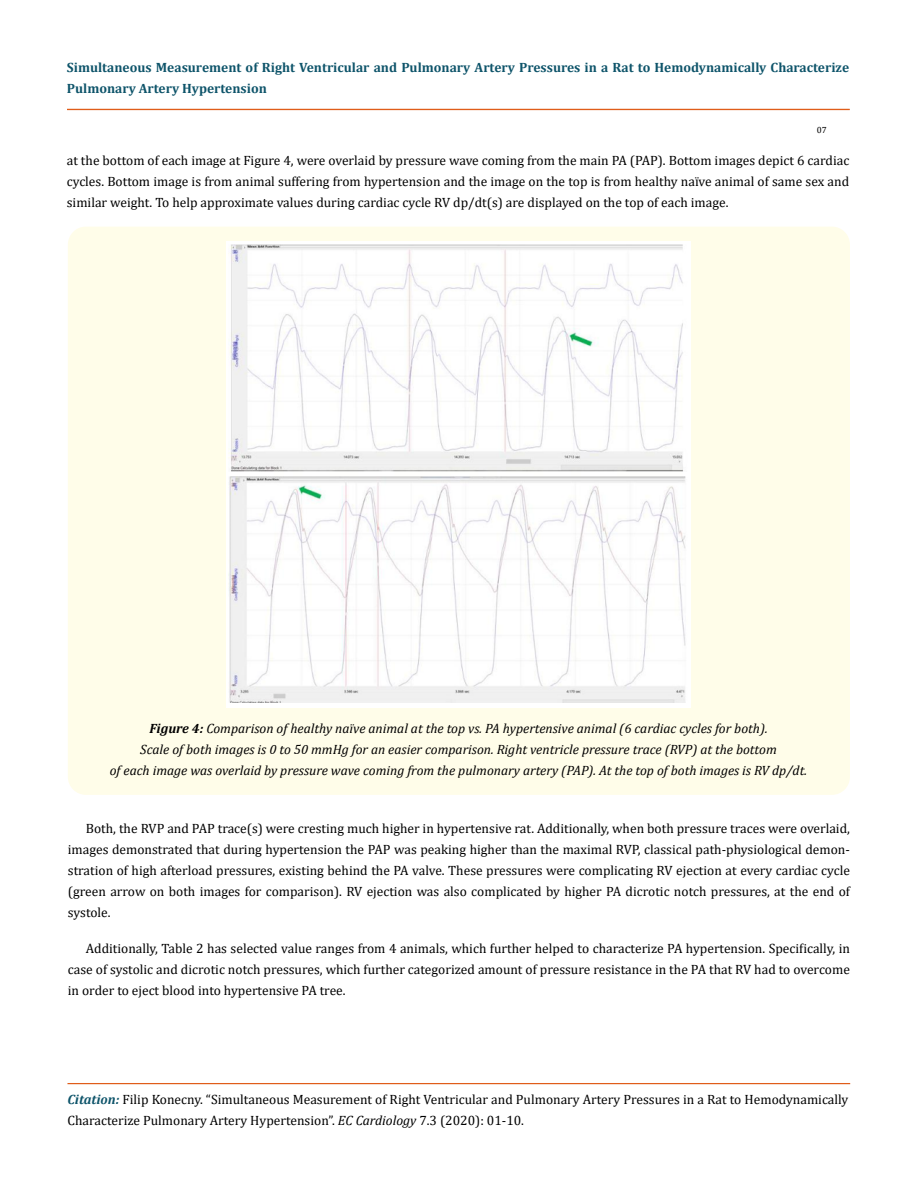
<style>
.page{position:relative;width:917px;height:1190px;background:#fff}
.page>*{position:absolute;margin:0;border:0;box-sizing:border-box;transform-origin:0 0}
.t1{font:13.5px/21px "Cambria";color:#000;text-align:justify}
.t2{font:italic 13.5px/21px "Cambria";color:#000;text-align:center}
.t3{font:700 13.5px/21px "Cambria";color:#0e546a}
.t4{font:9px "Cambria";color:#000}
.s1{font-weight:700}
.s2{font-weight:700;font-style:italic;color:#0e546a}
.s3{font-style:italic}
</style>
<div class="page">
<div style="left:67px;top:109px;width:782px;height:1px;border:1px solid #e05d1a"></div>
<div style="left:68px;top:1083px;width:781px;height:1px;border:1px solid #e05d1a"></div>
<div style="left:68px;top:226px;width:781px;height:569px;background:#fffde9;border-radius:18px"></div>
<img style="left:226px;top:241px;width:464px;height:466px">
<p class="t3" style="left:67px;top:57px;width:783px">Simultaneous Measurement of Right Ventricular and Pulmonary Artery Pressures in a Rat to Hemodynamically Characterize<br>Pulmonary Artery Hypertension</p>
<p class="t4" style="left:816px;top:124px;width:11px">07</p>
<p class="t1" style="left:67px;top:149px;width:784px">at the bottom of each image at Figure 4, were overlaid by pressure wave coming from the main PA (PAP). Bottom images depict 6 cardiac cycles. Bottom image is from animal suffering from hypertension and the image on the top is from healthy naïve animal of same sex and similar weight. To help approximate values during cardiac cycle RV dp/dt(s) are displayed on the top of each image.</p>
<p class="t2" style="left:110px;top:717px;width:699px"><span class="s1">Figure 4:</span> Comparison of healthy naïve animal at the top vs. PA hypertensive animal (6 cardiac cycles for both).<br>Scale of both images is 0 to 50 mmHg for an easier comparison. Right ventricle pressure trace (RVP) at the bottom<br>of each image was overlaid by pressure wave coming from the pulmonary artery (PAP). At the top of both images is RV dp/dt.</p>
<p class="t1" style="left:68px;top:818px;width:783px;text-indent:18px">Both, the RVP and PAP trace(s) were cresting much higher in hypertensive rat. Additionally, when both pressure traces were overlaid, images demonstrated that during hypertension the PAP was peaking higher than the maximal RVP, classical path-physiological demon&shy;stration of high afterload pressures, existing behind the PA valve. These pressures were complicating RV ejection at every cardiac cycle (green arrow on both images for comparison). RV ejection was also complicated by higher PA dicrotic notch pressures, at the end of systole.</p>
<p class="t1" style="left:68px;top:938px;width:783px;text-indent:18px">Additionally, Table 2 has selected value ranges from 4 animals, which further helped to characterize PA hypertension. Specifically, in case of systolic and dicrotic notch pressures, which further categorized amount of pressure resistance in the PA that RV had to overcome in order to eject blood into hypertensive PA tree.</p>
<p class="t1" style="left:68px;top:1088px;width:782px"><span class="s2">Citation:</span> Filip Konecny. “Simultaneous Measurement of Right Ventricular and Pulmonary Artery Pressures in a Rat to Hemodynamically<br>Characterize Pulmonary Artery Hypertension”. <span class="s3">EC Cardiology</span> 7.3 (2020): 01-10.</p>
</div>
